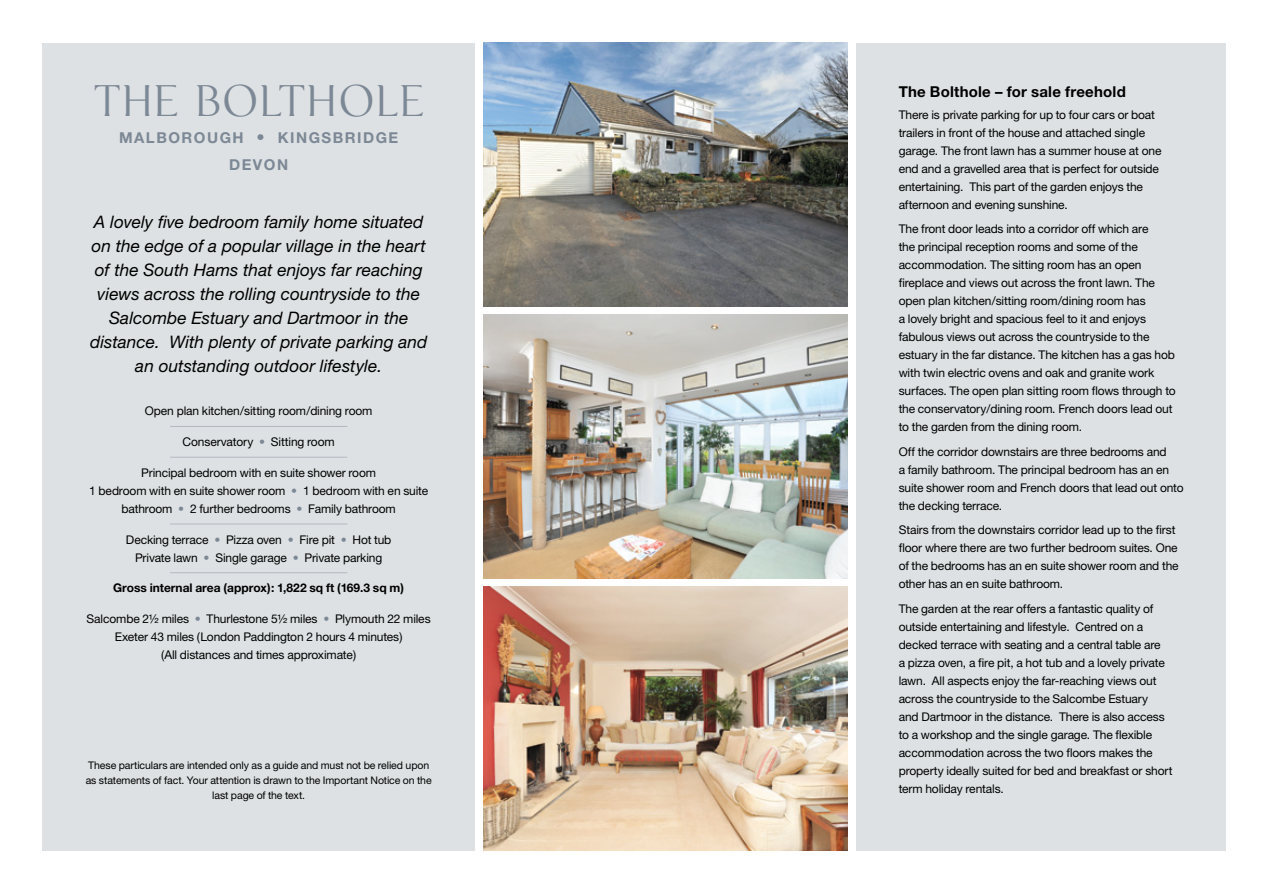
<style>
.page{position:relative;width:1263px;height:893px;background:#fff}
.page>*{position:absolute;margin:0;border:0;box-sizing:border-box;transform-origin:0 0}
._03_Name{font:39px "KF Display";letter-spacing:.025em;color:#7c8895}
._05_Strapline{font:italic 17.25px/24px "Helvetica Neue";color:#000;text-align:center}
._10_Heading{font:700 15px "Helvetica Neue";letter-spacing:.015em;color:#000}
._04_Town___County{font:700 15px/27px "Helvetica Neue";letter-spacing:.1em;color:#7c8895;text-align:center}
._11_Body{font:12px/18px "Helvetica Neue";letter-spacing:-.01em;color:#000}
._06_Summary{font:12px/18px "Helvetica Neue";letter-spacing:-.01em;color:#000;text-align:center}
._08_Distances{font:12px/18px "Helvetica Neue";letter-spacing:-.01em;color:#000;text-align:center}
._07_Acreage{font:700 12px "Helvetica Neue";color:#000}
._09_Disclaimer{font:10.5px/15px "Helvetica Neue";letter-spacing:-.01em;color:#000;text-align:center}
.s1{font-size:16.5px}
.s2{color:#7c8895}
</style>
<div class="page">
<div style="left:856px;top:43px;width:370px;height:807px;background:#dde1e3"></div>
<div style="left:43px;top:43px;width:432px;height:807px;background:#dde1e3"></div>
<hr style="left:170px;top:426px;width:177px;height:1px;background:#b4b9c1">
<hr style="left:170px;top:457px;width:177px;height:1px;background:#b4b9c1">
<hr style="left:170px;top:524px;width:177px;height:1px;background:#b4b9c1">
<hr style="left:170px;top:572px;width:177px;height:1px;background:#b4b9c1">
<img style="left:483px;top:587px;width:365px;height:263px">
<img style="left:483px;top:43px;width:365px;height:263px">
<img style="left:483px;top:315px;width:365px;height:263px">
<p class="_03_Name" style="left:94px;top:78px;width:332px">THE BOLTHOLE</p>
<p class="_04_Town___County" style="left:119px;top:124px;width:281px">MALBOROUGH <span class="s1">•</span> KINGSBRIDGE<br>DEVON</p>
<p class="_05_Strapline" style="left:90px;top:209px;width:339px">A lovely five bedroom family home situated on the edge of a popular village in the heart of the South Hams that enjoys far reaching views across the rolling countryside to the Salcombe Estuary and Dartmoor in the distance. With plenty of private parking and an outstanding outdoor lifestyle.</p>
<p class="_06_Summary" style="left:145px;top:402px;width:229px">Open plan kitchen/sitting room/dining room</p>
<p class="_06_Summary" style="left:183px;top:433px;width:154px">Conservatory <span class="s2">•</span> Sitting room</p>
<p class="_06_Summary" style="left:89px;top:463px;width:340px">Principal bedroom with en suite shower room<br>1 bedroom with en suite shower room <span class="s2">•</span> 1 bedroom with en suite bathroom <span class="s2">•</span> 2 further bedrooms <span class="s2">•</span> Family bathroom</p>
<p class="_06_Summary" style="left:126px;top:530px;width:267px">Decking terrace <span class="s2">•</span> Pizza oven <span class="s2">•</span> Fire pit <span class="s2">•</span> Hot tub<br>Private lawn <span class="s2">•</span> Single garage <span class="s2">•</span> Private parking</p>
<p class="_07_Acreage" style="left:113px;top:581px;width:293px">Gross internal area (approx): 1,822 sq ft (169.3 sq m)</p>
<p class="_08_Distances" style="left:87px;top:610px;width:346px">Salcombe 2½ miles <span class="s2">•</span> Thurlestone 5½ miles <span class="s2">•</span> Plymouth 22 miles<br>Exeter 43 miles (London Paddington 2 hours 4 minutes)<br>(All distances and times approximate)</p>
<p class="_09_Disclaimer" style="left:86px;top:758px;width:347px">These particulars are intended only as a guide and must not be relied upon as statements of fact. Your attention is drawn to the Important Notice on the last page of the text.</p>
<p class="_10_Heading" style="left:899px;top:82px;width:229px">The Bolthole – for sale freehold</p>
<p class="_11_Body" style="left:899px;top:106px;width:264px">There is private parking for up to four cars or boat trailers in front of the house and attached single garage. The front lawn has a summer house at one end and a gravelled area that is perfect for outside entertaining. This part of the garden enjoys the afternoon and evening sunshine.</p>
<p class="_11_Body" style="left:899px;top:220px;width:278px">The front door leads into a corridor off which are<br>the principal reception rooms and some of the accommodation. The sitting room has an open fireplace and views out across the front lawn. The open plan kitchen/sitting room/dining room has<br>a lovely bright and spacious feel to it and enjoys fabulous views out across the countryside to the estuary in the far distance. The kitchen has a gas hob with twin electric ovens and oak and granite work surfaces. The open plan sitting room flows through to the conservatory/dining room. French doors lead out to the garden from the dining room.</p>
<p class="_11_Body" style="left:899px;top:442px;width:286px">Off the corridor downstairs are three bedrooms and<br>a family bathroom. The principal bedroom has an en suite shower room and French doors that lead out onto the decking terrace.</p>
<p class="_11_Body" style="left:899px;top:521px;width:281px">Stairs from the downstairs corridor lead up to the first floor where there are two further bedroom suites. One of the bedrooms has an en suite shower room and the other has an en suite bathroom.</p>
<p class="_11_Body" style="left:899px;top:599px;width:275px">The garden at the rear offers a fantastic quality of outside entertaining and lifestyle. Centred on a decked terrace with seating and a central table are<br>a pizza oven, a fire pit, a hot tub and a lovely private lawn. All aspects enjoy the far-reaching views out across the countryside to the Salcombe Estuary<br>and Dartmoor in the distance. There is also access to a workshop and the single garage. The flexible accommodation across the two floors makes the property ideally suited for bed and breakfast or short term holiday rentals.</p>
</div>
